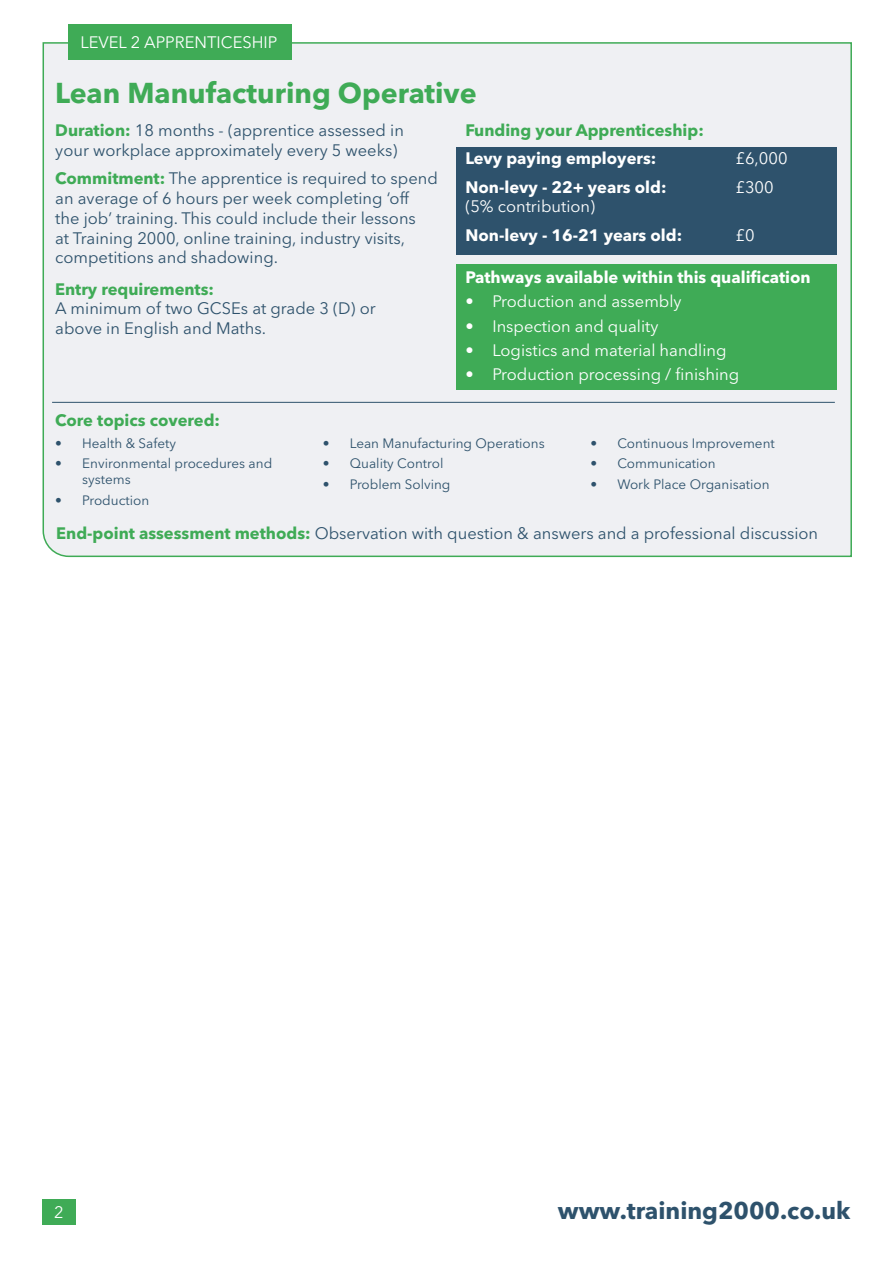
<style>
.page{position:relative;width:893px;height:1263px;background:#fff}
.page>*{position:absolute;margin:0;border:0;box-sizing:border-box;transform-origin:0 0}
.Heading_2_white{font:700 28.5px "Avenir Next LT Pro";color:#3fab56}
.t1{font:700 24px "Avenir Next LT Pro";color:#2e526c}
.Heading_2_white-2{font:16.5px/19.8px "Avenir Next LT Pro";color:#2e526c}
.Heading_2_white-3{font:16.5px "Avenir Next LT Pro";color:#fff}
.Heading_2_white-4{font:700 16.5px "Avenir Next LT Pro";color:#fff}
.Heading_2_white-5{font:700 16.5px "Avenir Next LT Pro";color:#3fab56}
.Heading_2_white-6{font:13.5px/16.2px "Avenir Next LT Pro";color:#2e526c}
.s1{font-weight:700;color:#3fab56}
</style>
<div class="page">
<div style="left:43px;top:1199px;width:33px;height:26px;background:#3fab56"></div>
<div style="left:42px;top:42px;width:810px;height:516px;background:#eff0f3"></div>
<div style="left:68px;top:24px;width:224px;height:36px;background:#3fab56"></div>
<div style="left:456px;top:147px;width:381px;height:108px;background:#2e526c"></div>
<div style="left:456px;top:265px;width:381px;height:125px;background:#3fab56"></div>
<hr style="left:52px;top:402px;width:783px;height:1px;background:#2e526c">
<h2 class="Heading_2_white-3" style="left:80px;top:32px;width:199px">LEVEL 2 APPRENTICESHIP</h2>
<h2 class="Heading_2_white" style="left:55px;top:75px;width:423px">Lean Manufacturing Operative</h2>
<h2 class="Heading_2_white-2" style="left:55px;top:120px;width:350px"><span class="s1">Duration:</span> 18 months - (apprentice assessed in your workplace approximately every 5 weeks)</h2>
<h2 class="Heading_2_white-2" style="left:55px;top:169px;width:384px"><span class="s1">Commitment:</span> The apprentice is required to spend an average of 6 hours per week completing ‘off<br>the job’ training. This could include their lessons<br>at Training 2000, online training, industry visits, competitions and shadowing.</h2>
<h2 class="Heading_2_white-2" style="left:55px;top:279px;width:322px"><span class="s1">Entry requirements:<br></span>A minimum of two GCSEs at grade 3 (D) or above in English and Maths.</h2>
<h2 class="Heading_2_white-5" style="left:55px;top:410px;width:166px">Core topics covered:</h2>
<h2 class="Heading_2_white-5" style="left:465px;top:120px;width:240px">Funding your Apprenticeship:</h2>
<h2 class="Heading_2_white-4" style="left:465px;top:148px;width:192px">Levy paying employers:</h2>
<h2 class="Heading_2_white-3" style="left:735px;top:149px;width:54px">£6,000</h2>
<h2 class="Heading_2_white-4" style="left:465px;top:177px;width:203px">Non-levy - 22+ years old:</h2>
<h2 class="Heading_2_white-3" style="left:735px;top:177px;width:40px">£300</h2>
<h2 class="Heading_2_white-3" style="left:465px;top:197px;width:131px">(5% contribution)</h2>
<h2 class="Heading_2_white-4" style="left:465px;top:225px;width:218px">Non-levy - 16-21 years old:</h2>
<h2 class="Heading_2_white-3" style="left:735px;top:225px;width:21px">£0</h2>
<h2 class="Heading_2_white-4" style="left:465px;top:267px;width:347px">Pathways available within this qualification</h2>
<h2 class="Heading_2_white-3" style="left:465px;top:292px;width:218px">• Production and assembly</h2>
<h2 class="Heading_2_white-3" style="left:465px;top:316px;width:194px">• Inspection and quality</h2>
<h2 class="Heading_2_white-3" style="left:465px;top:340px;width:263px">• Logistics and material handling</h2>
<h2 class="Heading_2_white-3" style="left:465px;top:364px;width:275px">• Production processing / finishing</h2>
<h2 class="Heading_2_white-6" style="left:55px;top:435px;width:122px">• Health &amp; Safety</h2>
<h2 class="Heading_2_white-6" style="left:82px;top:455px;width:191px;text-indent:-27px">• Environmental procedures and systems</h2>
<h2 class="Heading_2_white-6" style="left:55px;top:492px;width:95px">• Production</h2>
<h2 class="Heading_2_white-6" style="left:323px;top:435px;width:223px">• Lean Manufacturing Operations</h2>
<h2 class="Heading_2_white-6" style="left:323px;top:455px;width:122px">• Quality Control</h2>
<h2 class="Heading_2_white-6" style="left:323px;top:476px;width:129px">• Problem Solving</h2>
<h2 class="Heading_2_white-6" style="left:590px;top:435px;width:186px">• Continuous Improvement</h2>
<h2 class="Heading_2_white-6" style="left:590px;top:455px;width:127px">• Communication</h2>
<h2 class="Heading_2_white-6" style="left:590px;top:476px;width:181px">• Work Place Organisation</h2>
<h2 class="Heading_2_white-2" style="left:56px;top:523px;width:763px"><span class="s1">End-point assessment methods:</span> Observation with question &amp; answers and a professional discussion</h2>
<p class="Heading_2_white-3" style="left:54px;top:1202px;width:11px">2</p>
<h2 class="t1" style="left:558px;top:1196px;width:294px">www.training2000.co.uk</h2>
</div>
